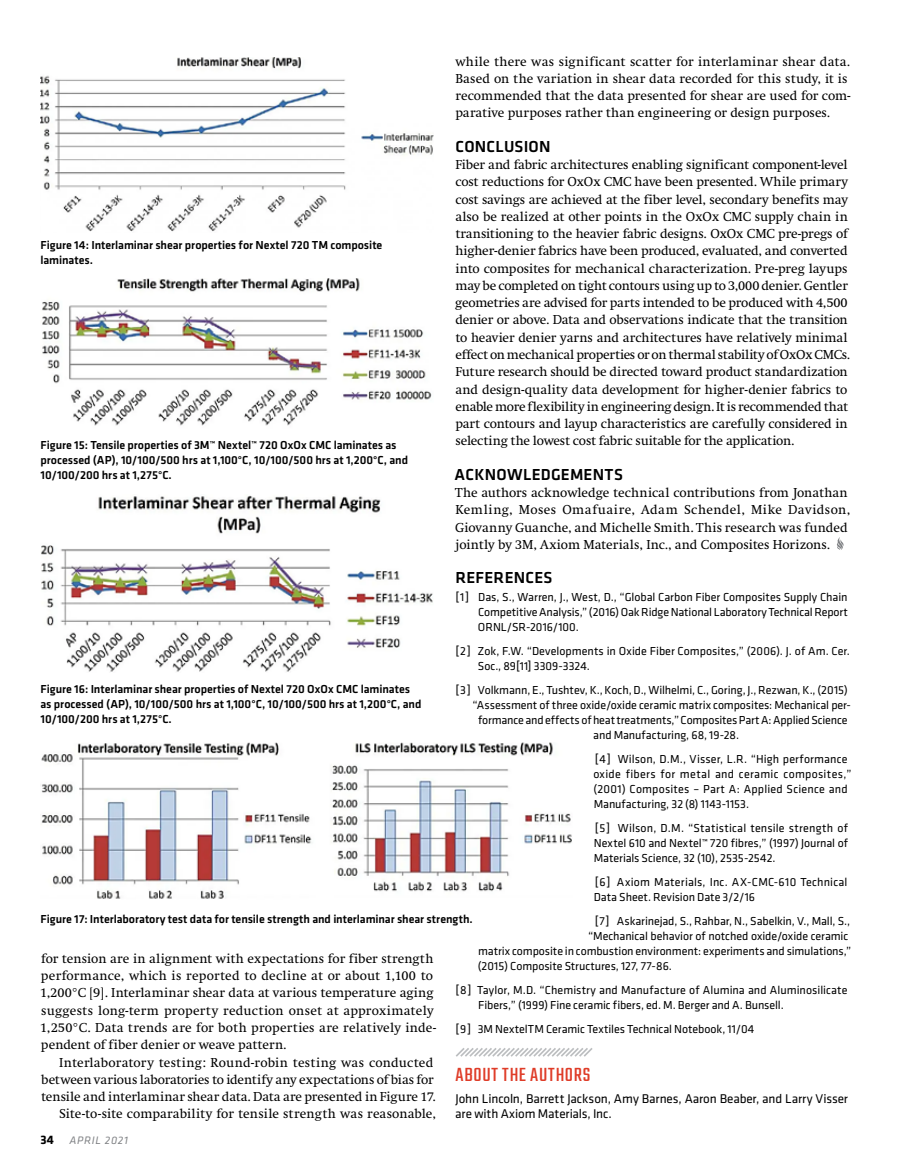
<style>
.page{position:relative;width:905px;height:1175px;background:#fff}
.page>*{position:absolute;margin:0;border:0;box-sizing:border-box;transform-origin:0 0}
.t1{font:21px "Teko";letter-spacing:.035em;color:#df3c28}
.t2{font:500 16.5px "Klavika Basic";letter-spacing:.015em;color:#000}
.t3{font:13.5px/17.2px "Swift";letter-spacing:-.005em;color:#000}
.t4{font:13.2px/15.8px "Klavika Basic";letter-spacing:-.01em;color:#000}
.t5{font:12px/15px "Klavika Basic";color:#000}
.t6{font:500 12px/15px "Klavika Basic";letter-spacing:-.005em;color:#000}
.t7{font:italic 11.25px "Klavika Basic";letter-spacing:.055em;color:#808285}
.s1{font-weight:700;font-style:normal;font-size:12.75px;color:#000}
</style>
<div class="page">
<svg style="left:456px;top:1048px;width:137px;height:9px"></svg>
<svg style="left:837px;top:537px;width:7px;height:13px"></svg>
<img style="left:42px;top:279px;width:390px;height:147px">
<img style="left:41px;top:495px;width:392px;height:177px">
<img style="left:41px;top:742px;width:531px;height:157px">
<img style="left:40px;top:57px;width:394px;height:175px">
<p class="t3" style="left:455px;top:53px;width:396px">while there was significant scatter for interlaminar shear data.<br>Based on the variation in shear data recorded for this study, it is recommended that the data presented for shear are used for com&shy;parative purposes rather than engineering or design purposes.</p>
<p class="t2" style="left:455px;top:135px;width:96px">CONCLUSION</p>
<p class="t3" style="left:455px;top:156px;width:396px">Fiber and fabric architectures enabling significant component-level cost reductions for OxOx CMC have been presented. While primary cost savings are achieved at the fiber level, secondary benefits may also be realized at other points in the OxOx CMC supply chain in transitioning to the heavier fabric designs. OxOx CMC pre-pregs of higher-denier fabrics have been produced, evaluated, and converted into composites for mechanical characterization. Pre-preg layups may be completed on tight contours using up to 3,000 denier. Gentler geometries are advised for parts intended to be produced with 4,500 denier or above. Data and observations indicate that the transition to heavier denier yarns and architectures have relatively minimal effect on mechanical properties or on thermal stability of OxOx CMCs.<br>Future research should be directed toward product standardization and design-quality data development for higher-denier fabrics to enable more flexibility in engineering design. It is recommended that part contours and layup characteristics are carefully considered in selecting the lowest cost fabric suitable for the application.</p>
<p class="t2" style="left:454px;top:463px;width:170px">ACKNOWLEDGEMENTS</p>
<p class="t3" style="left:455px;top:484px;width:396px">The authors acknowledge technical contributions from Jonathan Kemling, Moses Omafuaire, Adam Schendel, Mike Davidson, Giovanny Guanche, and Michelle Smith. This research was funded jointly by 3M, Axiom Materials, Inc., and Composites Horizons.</p>
<p class="t2" style="left:455px;top:566px;width:99px">REFERENCES</p>
<p class="t5" style="left:478px;top:589px;width:371px;text-align:justify;text-indent:-22px">[1] Das, S., Warren, J., West, D., “Global Carbon Fiber Composites Supply Chain Competitive Analysis,” (2016) Oak Ridge National Laboratory Technical Report ORNL/SR-2016/100.</p>
<p class="t5" style="left:478px;top:643px;width:373px;text-indent:-22px">[2] Zok, F.W. “Developments in Oxide Fiber Composites,” (2006). J. of Am. Cer.<br>Soc., 89[11] 3309-3324.</p>
<p class="t5" style="left:455px;top:682px;width:394px">[3] Volkmann, E., Tushtev, K., Koch, D., Wilhelmi, C., Goring, J., Rezwan, K., (2015)</p>
<p class="t5" style="left:472px;top:697px;width:380px">“Assessment of three oxide/oxide ceramic matrix composites: Mechanical per-</p>
<p class="t5" style="left:478px;top:712px;width:371px">formance and effects of heat treatments,” Composites Part A: Applied Science</p>
<p class="t5" style="left:593px;top:727px;width:147px">and Manufacturing, 68, 19-28.</p>
<p class="t5" style="left:593px;top:751px;width:260px">[4] Wilson, D.M., Visser, L.R. “High performance oxide fibers for metal and ceramic composites,” (2001) Composites – Part A: Applied Science and Manufacturing, 32 (8) 1143-1153.</p>
<p class="t5" style="left:593px;top:820px;width:256px;text-align:justify">[5] Wilson, D.M. “Statistical tensile strength of Nextel 610 and Nextel™ 720 fibres,” (1997) Journal of Materials Science, 32 (10), 2535-2542.</p>
<p class="t5" style="left:593px;top:874px;width:255px">[6] Axiom Materials, Inc. AX-CMC-610 Technical<br>Data Sheet. Revision Date 3/2/16</p>
<p class="t5" style="left:594px;top:913px;width:257px">[7] Askarinejad, S., Rahbar, N., Sabelkin, V., Mall, S.,</p>
<p class="t5" style="left:588px;top:928px;width:262px">“Mechanical behavior of notched oxide/oxide ceramic</p>
<p class="t5" style="left:478px;top:943px;width:375px">matrix composite in combustion environment: experiments and simulations,”</p>
<p class="t5" style="left:478px;top:958px;width:196px">(2015) Composite Structures, 127, 77-86.</p>
<p class="t5" style="left:478px;top:982px;width:371px;text-indent:-23px">[8] Taylor, M.D. “Chemistry and Manufacture of Alumina and Aluminosilicate<br>Fibers,” (1999) Fine ceramic fibers, ed. M. Berger and A. Bunsell.</p>
<p class="t5" style="left:455px;top:1021px;width:300px">[9] 3M NextelTM Ceramic Textiles Technical Notebook, 11/04</p>
<h1 class="t1" style="left:455px;top:1062px;width:136px">ABOUT THE AUTHORS</h1>
<p class="t4" style="left:455px;top:1089px;width:394px">John Lincoln, Barrett Jackson, Amy Barnes, Aaron Beaber, and Larry Visser are with Axiom Materials, Inc.</p>
<p class="t6" style="left:40px;top:237px;width:343px">Figure 14: Interlaminar shear properties for Nextel 720 TM composite laminates.</p>
<p class="t6" style="left:40px;top:437px;width:369px">Figure 15: Tensile properties of 3M™ Nextel™ 720 OxOx CMC laminates as processed (AP), 10/100/500 hrs at 1,100°C, 10/100/500 hrs at 1,200°C, and<br>10/100/200 hrs at 1,275°C.</p>
<p class="t6" style="left:40px;top:681px;width:382px">Figure 16: Interlaminar shear properties of Nextel 720 OxOx CMC laminates as processed (AP), 10/100/500 hrs at 1,100°C, 10/100/500 hrs at 1,200°C, and<br>10/100/200 hrs at 1,275°C.</p>
<p class="t6" style="left:40px;top:911px;width:433px">Figure 17: Interlaboratory test data for tensile strength and interlaminar shear strength.</p>
<p class="t3" style="left:40px;top:950px;width:397px">for tension are in alignment with expectations for fiber strength performance, which is reported to decline at or about 1,100 to 1,200°C [9]. Interlaminar shear data at various temperature aging suggests long-term property reduction onset at approximately 1,250°C. Data trends are for both properties are relatively inde&shy;pendent of fiber denier or weave pattern.</p>
<p class="t3" style="left:41px;top:1053px;width:396px;text-align:right">Interlaboratory testing: Round-robin testing was conducted between various laboratories to identify any expectations of bias for tensile and interlaminar shear data. Data are presented in Figure 17.<br>Site-to-site comparability for tensile strength was reasonable,</p>
<p class="t7" style="left:40px;top:1133px;width:89px"><span class="s1">34</span> APRIL 2021</p>
</div>
